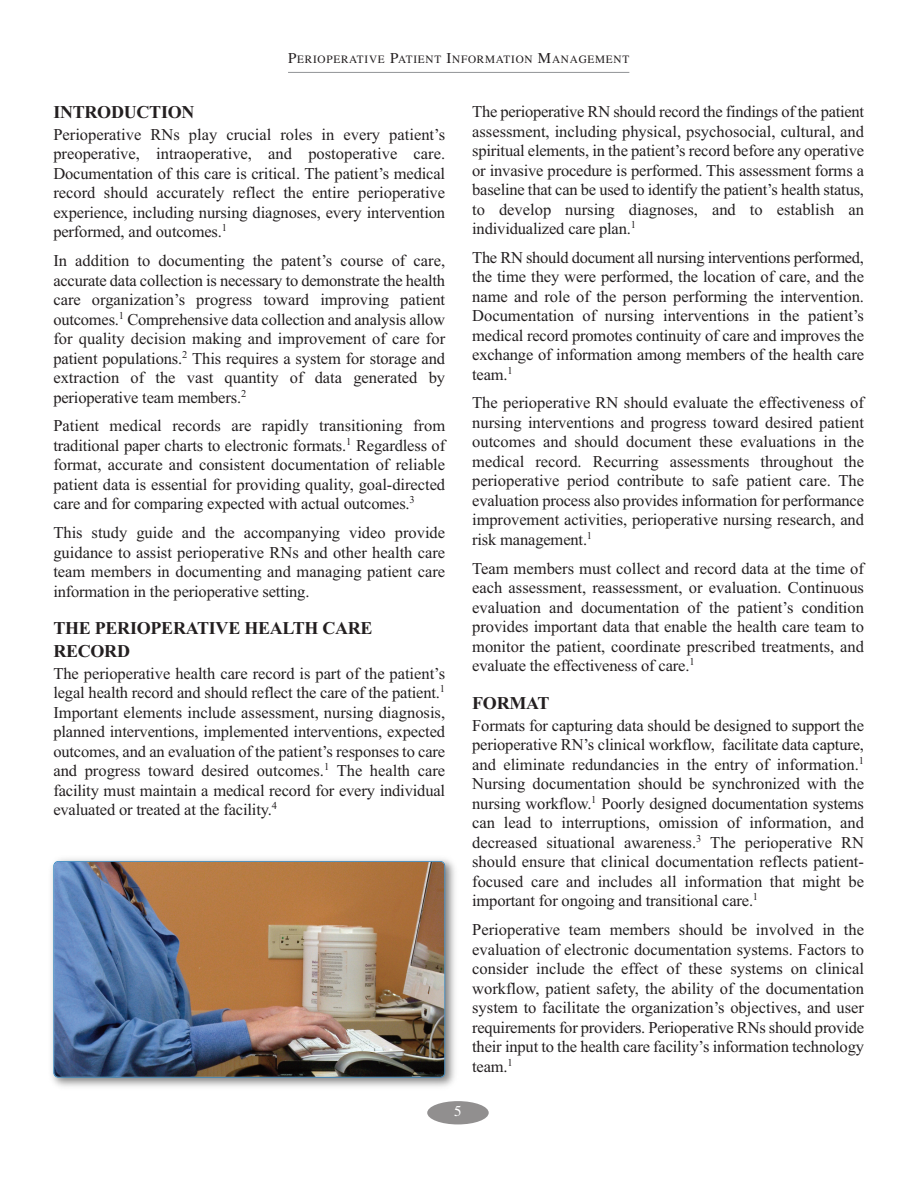
<style>
.page{position:relative;width:920px;height:1187px;background:#fff}
.page>*{position:absolute;margin:0;border:0;box-sizing:border-box;transform-origin:0 0}
.t1{font:700 18px/22.5px "Times New Roman";letter-spacing:-.015em;color:#231f20}
.t2{font:16.5px/19.5px "Times New Roman";letter-spacing:-.01em;color:#231f20;text-align:justify}
.t3{font:15px "Times";color:#fff}
.t4{font:11.25px "Times";letter-spacing:.065em;color:#231f20}
.s1{font-size:15px}
</style>
<div class="page">
<div style="left:427px;top:1101px;width:61px;height:23px;background:#918f8f;border-radius:50%"></div>
<hr style="left:288px;top:72px;width:341px;height:1px;background:#919396">
<img style="left:51px;top:858px;width:404px;height:229px">
<img style="left:54px;top:862px;width:390px;height:215px;border-radius:4px">
<div style="left:53px;top:861px;width:392px;height:217px;border:2px solid #2881bf;border-radius:5px"></div>
<p class="t4" style="left:288px;top:53px;width:343px"><span class="s1">P</span>ERIOPERATIVE <span class="s1">P</span>ATIENT <span class="s1">I</span>NFORMATION <span class="s1">M</span>ANAGEMENT</p>
<p class="t1" style="left:53px;top:100px;width:143px">INTRODUCTION</p>
<p class="t2" style="left:53px;top:125px;width:393px">Perioperative RNs play crucial roles in every patient’s preoperative, intraoperative, and postoperative care.<br>Documentation of this care is critical. The patient’s medical record should accurately reflect the entire perioperative experience, including nursing diagnoses, every intervention performed, and outcomes.<sup>1</sup></p>
<p class="t2" style="left:53px;top:251px;width:393px">In addition to documenting the patent’s course of care, accurate data collection is necessary to demonstrate the health care organization’s progress toward improving patient outcomes.<sup>1</sup> Comprehensive data collection and analysis allow for quality decision making and improvement of care for patient populations.<sup>2</sup> This requires a system for storage and extraction of the vast quantity of data generated by perioperative team members.<sup>2</sup></p>
<p class="t2" style="left:53px;top:416px;width:393px">Patient medical records are rapidly transitioning from traditional paper charts to electronic formats.<sup>1</sup> Regardless of format, accurate and consistent documentation of reliable patient data is essential for providing quality, goal-directed care and for comparing expected with actual outcomes.<sup>3</sup></p>
<p class="t2" style="left:53px;top:523px;width:393px">This study guide and the accompanying video provide guidance to assist perioperative RNs and other health care team members in documenting and managing patient care information in the perioperative setting.</p>
<p class="t1" style="left:53px;top:617px;width:321px">THE PERIOPERATIVE HEALTH CARE<br>RECORD</p>
<p class="t2" style="left:53px;top:663px;width:393px">The perioperative health care record is part of the patient’s legal health record and should reflect the care of the patient.<sup>1<br></sup>Important elements include assessment, nursing diagnosis, planned interventions, implemented interventions, expected outcomes, and an evaluation of the patient’s responses to care and progress toward desired outcomes.<sup>1</sup> The health care facility must maintain a medical record for every individual evaluated or treated at the facility.<sup>4</sup></p>
<p class="t2" style="left:472px;top:102px;width:393px">The perioperative RN should record the findings of the patient assessment, including physical, psychosocial, cultural, and spiritual elements, in the patient’s record before any operative or invasive procedure is performed. This assessment forms a baseline that can be used to identify the patient’s health status, to develop nursing diagnoses, and to establish an individualized care plan.<sup>1</sup></p>
<p class="t2" style="left:472px;top:247px;width:393px">The RN should document all nursing interventions performed, the time they were performed, the location of care, and the name and role of the person performing the intervention.<br>Documentation of nursing interventions in the patient’s medical record promotes continuity of care and improves the exchange of information among members of the health care team.<sup>1</sup></p>
<p class="t2" style="left:472px;top:393px;width:393px">The perioperative RN should evaluate the effectiveness of nursing interventions and progress toward desired patient outcomes and should document these evaluations in the medical record. Recurring assessments throughout the perioperative period contribute to safe patient care. The evaluation process also provides information for performance improvement activities, perioperative nursing research, and risk management.<sup>1</sup></p>
<p class="t2" style="left:472px;top:558px;width:393px">Team members must collect and record data at the time of each assessment, reassessment, or evaluation. Continuous evaluation and documentation of the patient’s condition provides important data that enable the health care team to monitor the patient, coordinate prescribed treatments, and evaluate the effectiveness of care.<sup>1</sup></p>
<p class="t1" style="left:472px;top:691px;width:79px">FORMAT</p>
<p class="t2" style="left:472px;top:715px;width:393px">Formats for capturing data should be designed to support the perioperative RN’s clinical workflow, facilitate data capture, and eliminate redundancies in the entry of information.<sup>1<br></sup>Nursing documentation should be synchronized with the nursing workflow.<sup>1</sup> Poorly designed documentation systems can lead to interruptions, omission of information, and decreased situational awareness.<sup>3</sup> The perioperative RN should ensure that clinical documentation reflects patient&shy;focused care and includes all information that might be important for ongoing and transitional care.<sup>1</sup></p>
<p class="t2" style="left:472px;top:920px;width:393px">Perioperative team members should be involved in the evaluation of electronic documentation systems. Factors to consider include the effect of these systems on clinical workflow, patient safety, the ability of the documentation system to facilitate the organization’s objectives, and user requirements for providers. Perioperative RNs should provide their input to the health care facility’s information technology team.<sup>1</sup></p>
<p class="t3" style="left:454px;top:1102px;width:9px">5</p>
</div>
